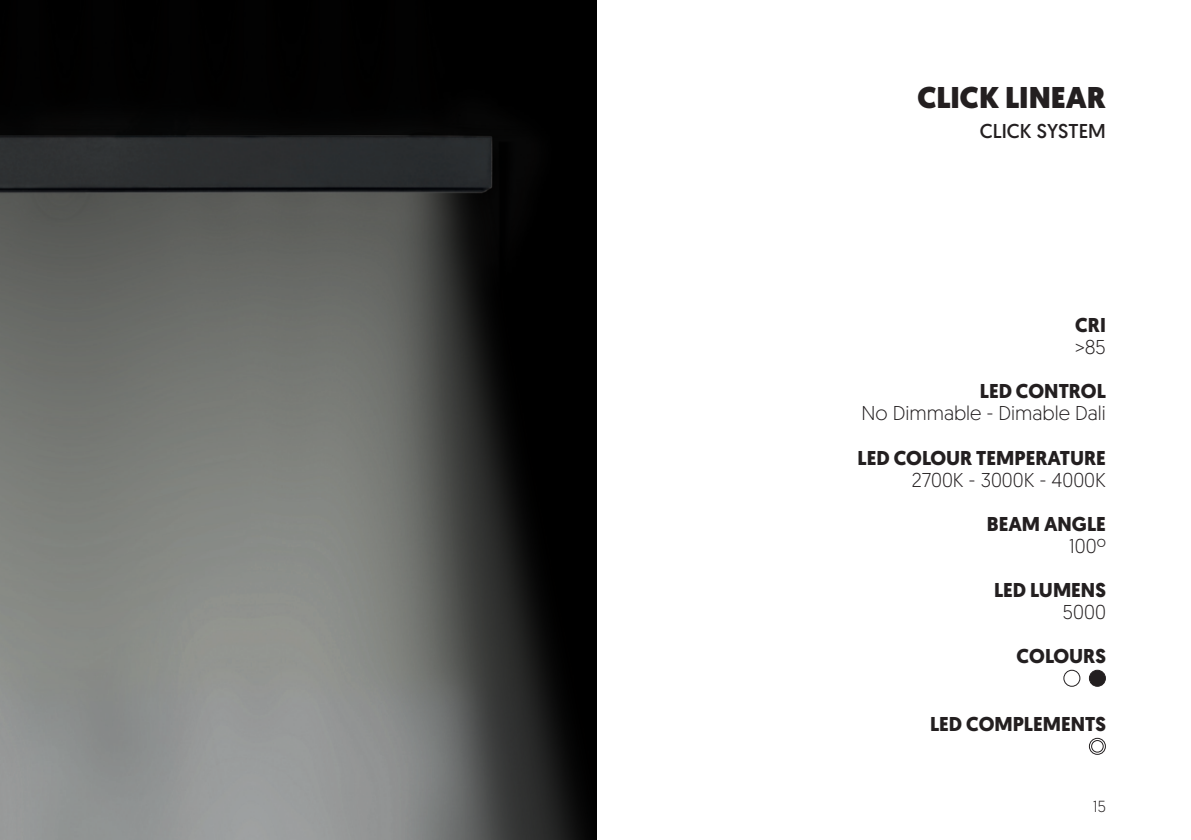
<style>
.page{position:relative;width:1191px;height:840px;background:#fff}
.page>*{position:absolute;margin:0;border:0;box-sizing:border-box;transform-origin:0 0}
.t1{font:900 30px "Geomanist";color:#231f20}
.t2{font:700 20px/22px "Geomanist";color:#231f20;text-align:right}
.t3{font:300 20px "Geomanist";color:#231f20}
.t4{font:20px "Geomanist";color:#231f20}
.t5{font:300 16px "Geomanist";color:#231f20}
.s1{color:#fff}
.s2{font-weight:300}
</style>
<div class="page">
<div style="left:1063px;top:669px;width:17px;height:17px;border:1px solid #231f20;border-radius:50%"></div>
<div style="left:1089px;top:670px;width:16px;height:16px;background:#231f20;border-radius:50%"></div>
<div style="left:1088px;top:669px;width:18px;height:17px;border:1px solid #231f20;border-radius:50%"></div>
<svg style="left:1089px;top:738px;width:16px;height:16px"></svg>
<div style="left:1088px;top:737px;width:18px;height:17px;border:1px solid #231f20;border-radius:50%"></div>
<svg style="left:1091px;top:740px;width:12px;height:11px"></svg>
<div style="left:1091px;top:739px;width:12px;height:13px;border:1px solid #231f20;border-radius:50%"></div>
<img style="left:0;top:0;width:596px;height:839px">
<h1 class="t1" style="left:917px;top:80px;width:190px">CLICK LINEAR</h1>
<p class="t4" style="left:979px;top:119px;width:128px">CLICK SYSTEM</p>
<p class="t2" style="left:1075px;top:314px;width:32px">CRI</p>
<p class="t3" style="left:1075px;top:339px;width:32px">&gt;85</p>
<p class="t2" style="left:979px;top:380px;width:128px">LED CONTROL</p>
<p class="t3" style="left:861px;top:405px;width:246px">No Dimmable - Dimable Dali</p>
<p class="t2" style="left:857px;top:446px;width:250px">LED COLOUR TEMPERATURE</p>
<p class="t3" style="left:911px;top:471px;width:196px">2700K - 3000K - 4000K</p>
<p class="t2" style="left:951px;top:512px;width:156px"><span class="s1">LED</span> BEAM ANGLE<br><span class="s2">100º</span></p>
<p class="t2" style="left:994px;top:578px;width:113px">LED LUMENS</p>
<p class="t3" style="left:1063px;top:603px;width:44px">5000</p>
<p class="t2" style="left:1016px;top:644px;width:91px">COLOURS</p>
<p class="t2" style="left:930px;top:712px;width:177px">LED COMPLEMENTS</p>
<p class="t5" style="left:1093px;top:799px;width:14px">15</p>
</div>
